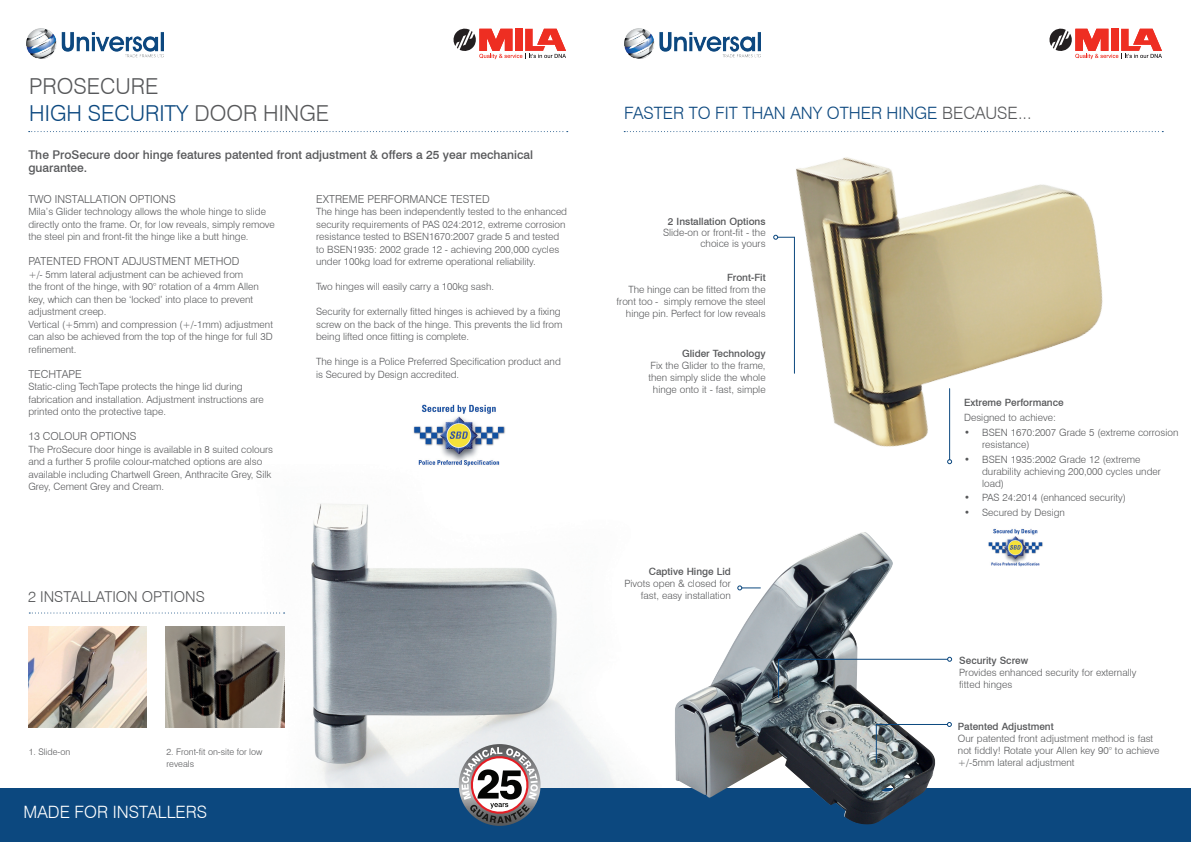
<style>
.page{position:relative;width:1191px;height:842px;background:#fff}
.page>*{position:absolute;margin:0;border:0;box-sizing:border-box;transform-origin:0 0}
.t1{font:300 22px/26.4px "Swiss 721 BT";color:#57585a}
.t2{font:300 17px "Swiss 721 BT";color:#0c487f}
.t3{font:300 17px "Swiss 721 BT";color:#fff}
.t4{font:300 15px "Swiss 721 BT";color:#57585a}
.t5{font:500 12px/13px "Swiss 721 BT";color:#57585a}
.t6{font:300 11px "Swiss 721 BT";color:#57585a}
.t7{font:300 10px/12.5px "Swiss 721 BT";color:#57585a}
.t8{font:500 10px "Swiss 721 BT";color:#57585a}
.t9{font:300 9px/12px "Swiss 721 BT";color:#57585a}
.s1{color:#0c487f}
.s2{color:#57585a}
</style>
<div class="page">
<img style="left:775px;top:131px;width:389px;height:334px">
<img style="left:225px;top:503px;width:449px;height:286px">
<div style="left:0;top:789px;width:1191px;height:53px;background:#0c487f"></div>
<svg style="left:29px;top:131px;width:539px;height:1px"></svg>
<svg style="left:624px;top:131px;width:539px;height:1px"></svg>
<img style="left:674px;top:532px;width:261px;height:293px">
<hr style="left:949px;top:389px;width:1px;height:71px;background:#0c487f">
<svg style="left:947px;top:459px;width:5px;height:5px"></svg>
<svg style="left:737px;top:585px;width:23px;height:5px"></svg>
<svg style="left:773px;top:235px;width:21px;height:5px"></svg>
<svg style="left:875px;top:722px;width:77px;height:41px"></svg>
<svg style="left:777px;top:657px;width:175px;height:42px"></svg>
<svg style="left:1049px;top:28px;width:113px;height:31px"></svg>
<svg style="left:453px;top:28px;width:113px;height:31px"></svg>
<img style="left:413px;top:404px;width:92px;height:63px">
<svg style="left:459px;top:744px;width:81px;height:82px"></svg>
<svg style="left:461px;top:747px;width:77px;height:76px"></svg>
<hr style="left:794px;top:237px;width:1px;height:136px;background:#0c487f">
<img style="left:27px;top:28px;width:137px;height:31px">
<img style="left:624px;top:28px;width:137px;height:31px">
<img style="left:988px;top:528px;width:55px;height:39px">
<svg style="left:29px;top:612px;width:256px;height:1px"></svg>
<img style="left:28px;top:626px;width:118px;height:101px">
<img style="left:166px;top:626px;width:118px;height:101px">
<h1 class="t1" style="left:29px;top:73px;width:301px">PROSECURE<br><span class="s1">HIGH SECURITY</span> DOOR HINGE</h1>
<p class="t5" style="left:28px;top:148px;width:506px">The ProSecure door hinge features patented front adjustment &amp; offers a 25 year mechanical guarantee.</p>
<p class="t6" style="left:28px;top:192px;width:149px">TWO INSTALLATION OPTIONS</p>
<p class="t7" style="left:28px;top:205px;width:248px">Mila’s Glider technology allows the whole hinge to slide directly onto the frame. Or, for low reveals, simply remove the steel pin and front-fit the hinge like a butt hinge.</p>
<p class="t6" style="left:28px;top:255px;width:213px">PATENTED FRONT ADJUSTMENT METHOD</p>
<p class="t7" style="left:28px;top:268px;width:246px">+/- 5mm lateral adjustment can be achieved from<br>the front of the hinge, with 90° rotation of a 4mm Allen key, which can then be ‘locked’ into place to prevent adjustment creep.<br>Vertical (+5mm) and compression (+/-1mm) adjustment can also be achieved from the top of the hinge for full 3D refinement.</p>
<p class="t6" style="left:28px;top:367px;width:55px">TECHTAPE</p>
<p class="t7" style="left:28px;top:380px;width:237px">Static-cling TechTape protects the hinge lid during fabrication and installation. Adjustment instructions are printed onto the protective tape.</p>
<p class="t6" style="left:28px;top:430px;width:110px">13 COLOUR OPTIONS</p>
<p class="t7" style="left:28px;top:443px;width:246px">The ProSecure door hinge is available in 8 suited colours and a further 5 profile colour-matched options are also available including Chartwell Green, Anthracite Grey, Silk Grey, Cement Grey and Cream.</p>
<p class="t6" style="left:316px;top:192px;width:175px">EXTREME PERFORMANCE TESTED</p>
<p class="t7" style="left:316px;top:205px;width:252px">The hinge has been independently tested to the enhanced security requirements of PAS 024:2012, extreme corrosion resistance tested to BSEN1670:2007 grade 5 and tested to BSEN1935: 2002 grade 12 - achieving 200,000 cycles under 100kg load for extreme operational reliability.</p>
<p class="t7" style="left:316px;top:280px;width:179px">Two hinges will easily carry a 100kg sash.</p>
<p class="t7" style="left:316px;top:305px;width:248px">Security for externally fitted hinges is achieved by a fixing screw on the back of the hinge. This prevents the lid from being lifted once fitting is complete.</p>
<p class="t7" style="left:316px;top:355px;width:246px">The hinge is a Police Preferred Specification product and is Secured by Design accredited.</p>
<h3 class="t4" style="left:28px;top:588px;width:178px">2 INSTALLATION OPTIONS</h3>
<p class="t9" style="left:29px;top:746px;width:43px">1. Slide-on</p>
<p class="t9" style="left:166px;top:746px;width:97px">2. Front-fit on-site for low reveals</p>
<h2 class="t3" style="left:24px;top:801px;width:185px">MADE FOR INSTALLERS</h2>
<h2 class="t2" style="left:624px;top:103px;width:409px">FASTER TO FIT THAN ANY OTHER HINGE <span class="s2">BECAUSE...</span></h2>
<p class="t8" style="left:668px;top:215px;width:99px">2 Installation Options</p>
<p class="t7" style="left:663px;top:227px;width:104px;line-height:11px;text-align:right">Slide-on or front-fit - the choice is yours</p>
<p class="t8" style="left:727px;top:271px;width:40px">Front-Fit</p>
<p class="t7" style="left:616px;top:283px;width:150px;line-height:12px;text-align:right">The hinge can be fitted from the front too - simply remove the steel hinge pin. Perfect for low reveals</p>
<p class="t8" style="left:682px;top:347px;width:85px">Glider Technology</p>
<p class="t7" style="left:648px;top:359px;width:119px;line-height:12px;text-align:center">Fix the Glider to the frame, then simply slide the whole hinge onto it - fast, simple</p>
<p class="t8" style="left:649px;top:565px;width:84px">Captive Hinge Lid</p>
<p class="t7" style="left:624px;top:577px;width:108px;line-height:12px;text-align:right">Pivots open &amp; closed for fast, easy installation</p>
<p class="t8" style="left:964px;top:396px;width:101px">Extreme Performance</p>
<p class="t7" style="left:964px;top:411px;width:93px">Designed to achieve:</p>
<p class="t7" style="left:982px;top:426px;width:198px;line-height:12px;text-indent:-18px">• BSEN 1670:2007 Grade 5 (extreme corrosion resistance)</p>
<p class="t7" style="left:982px;top:453px;width:180px;line-height:12px;text-indent:-18px">• BSEN 1935:2002 Grade 12 (extreme durability achieving 200,000 cycles under load)</p>
<p class="t7" style="left:964px;top:491px;width:163px">• PAS 24:2014 (enhanced security)</p>
<p class="t7" style="left:964px;top:506px;width:102px">• Secured by Design</p>
<p class="t8" style="left:959px;top:655px;width:70px">Security Screw</p>
<p class="t7" style="left:959px;top:667px;width:179px;line-height:12px">Provides enhanced security for externally fitted hinges</p>
<p class="t8" style="left:958px;top:720px;width:97px">Patented Adjustment</p>
<p class="t7" style="left:958px;top:732px;width:203px;line-height:12px">Our patented front adjustment method is fast not fiddly! Rotate your Allen key 90° to achieve +/-5mm lateral adjustment</p>
</div>
